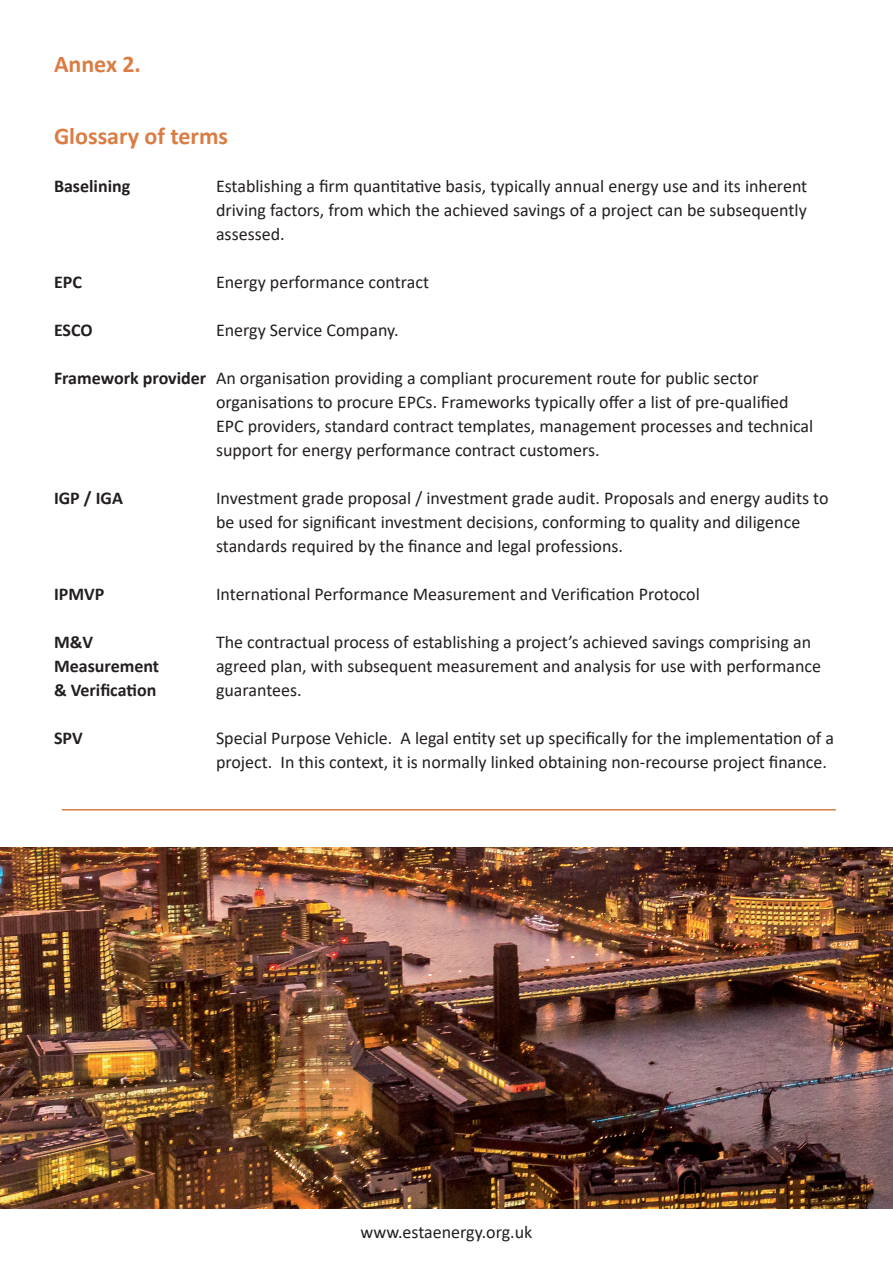
<style>
.page{position:relative;width:893px;height:1263px;background:#fff}
.page>*{position:absolute;margin:0;border:0;box-sizing:border-box;transform-origin:0 0}
.t1{font:700 24px "Calibri";color:#da7d44}
.t2{font:18px/24px "Calibri";color:#231f20}
.t3{font:700 18px "Calibri";color:#231f20}
.s1{font-weight:700}
</style>
<div class="page">
<img style="left:0;top:847px;width:893px;height:362px">
<hr style="left:62px;top:809px;width:774px;height:1px;background:#da7d44">
<h1 class="t1" style="left:54px;top:47px;width:89px">Annex 2.</h1>
<h1 class="t1" style="left:54px;top:119px;width:176px">Glossary of terms</h1>
<p class="t3" style="left:54px;top:173px;width:78px">Baselining</p>
<p class="t2" style="left:216px;top:174px;width:593px;text-align:justify">Establishing a firm quantitative basis, typically annual energy use and its inherent driving factors, from which the achieved savings of a project can be subsequently assessed.</p>
<p class="t3" style="left:54px;top:269px;width:29px">EPC</p>
<p class="t2" style="left:216px;top:270px;width:215px">Energy performance contract</p>
<p class="t3" style="left:54px;top:317px;width:40px">ESCO</p>
<p class="t2" style="left:216px;top:318px;width:184px">Energy Service Company.</p>
<p class="t2" style="left:216px;top:366px;width:599px;text-indent:-162px"><span class="s1">Framework provider</span> An organisation providing a compliant procurement route for public sector organisations to procure EPCs. Frameworks typically offer a list of pre-qualified EPC providers, standard contract templates, management processes and technical support for energy performance contract customers.</p>
<p class="t3" style="left:54px;top:485px;width:70px">IGP / IGA</p>
<p class="t2" style="left:216px;top:486px;width:614px">Investment grade proposal / investment grade audit. Proposals and energy audits to be used for significant investment decisions, conforming to quality and diligence standards required by the finance and legal professions.</p>
<p class="t3" style="left:54px;top:581px;width:52px">IPMVP</p>
<p class="t2" style="left:216px;top:582px;width:485px">International Performance Measurement and Verification Protocol</p>
<p class="t3" style="left:54px;top:629px;width:41px">M&amp;V</p>
<p class="t2" style="left:216px;top:630px;width:597px">The contractual process of establishing a project’s achieved savings comprising an</p>
<p class="t3" style="left:54px;top:653px;width:107px">Measurement</p>
<p class="t2" style="left:216px;top:654px;width:606px">agreed plan, with subsequent measurement and analysis for use with performance</p>
<p class="t3" style="left:54px;top:677px;width:104px">&amp; Verification</p>
<p class="t2" style="left:216px;top:678px;width:87px">guarantees.</p>
<p class="t3" style="left:54px;top:725px;width:30px">SPV</p>
<p class="t2" style="left:216px;top:726px;width:619px">Special Purpose Vehicle. A legal entity set up specifically for the implementation of a project. In this context, it is normally linked obtaining non-recourse project finance.</p>
<p class="t2" style="left:360px;top:1220px;width:173px">www.estaenergy.org.uk</p>
</div>
